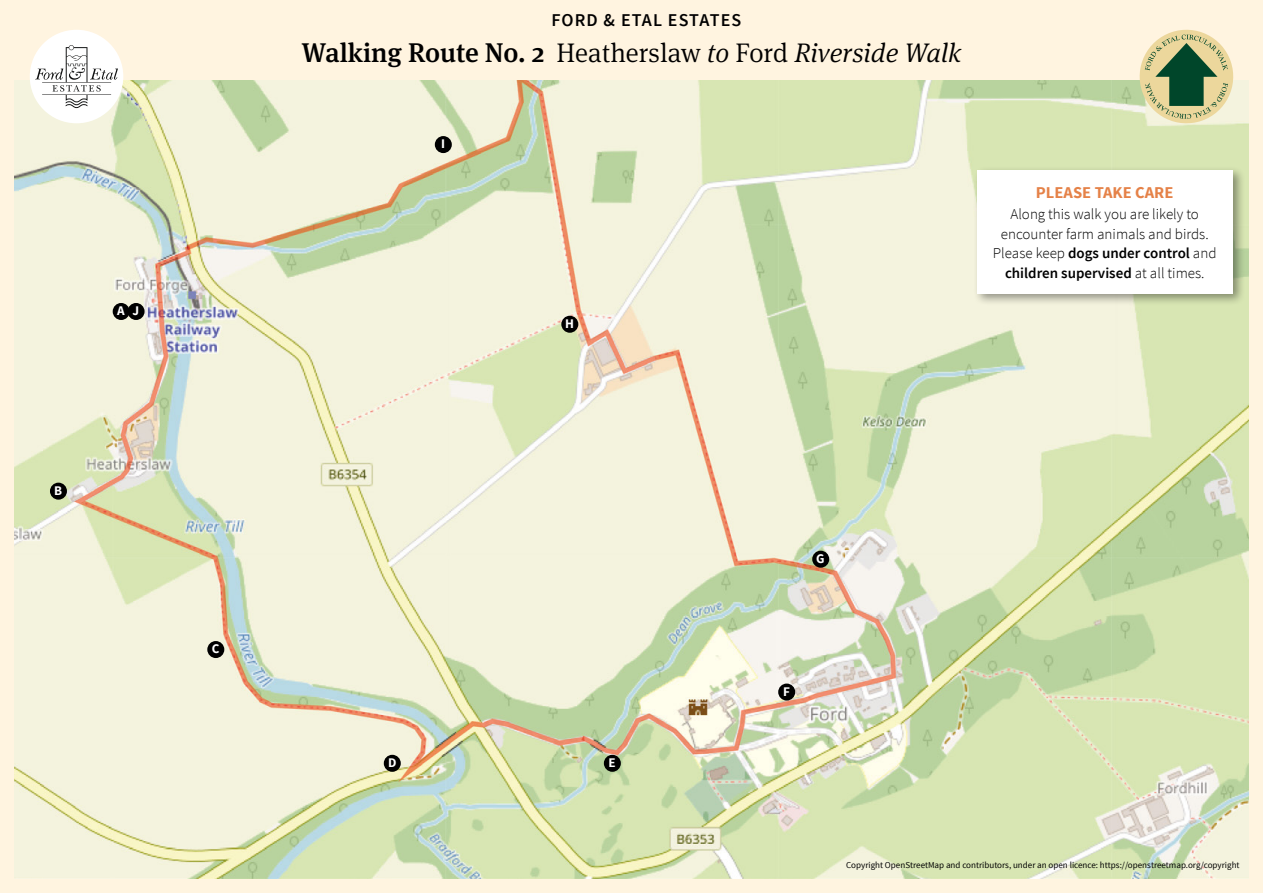
<style>
.page{position:relative;width:1263px;height:893px;background:#fff4e0}
.page>*{position:absolute;margin:0;border:0;box-sizing:border-box;transform-origin:0 0}
.t1{font:500 27px "Meta Serif Pro";color:#000}
.t2{font:600 18px "Source Sans Pro";letter-spacing:.06em;color:#000}
.t3{font:700 16.5px "Source Sans Pro";color:#e58248}
.t4{font:300 15px/19.5px "Source Sans Pro";color:#000;text-align:center}
.t5{font:700 13.2px "Source Sans Pro";color:#fff}
.t6{font:9px "Source Sans Pro";color:#000}
.s1{font-weight:300}
.s2{font-weight:300;font-style:italic}
.s3{font-weight:600}
</style>
<div class="page">
<img style="left:15px;top:81px;width:1233px;height:797px">
<div style="left:561px;top:316px;width:17px;height:17px;background:#000;border-radius:50%"></div>
<div style="left:435px;top:136px;width:17px;height:17px;background:#000;border-radius:50%"></div>
<div style="left:812px;top:551px;width:17px;height:17px;background:#000;border-radius:50%"></div>
<div style="left:778px;top:684px;width:17px;height:17px;background:#000;border-radius:50%"></div>
<div style="left:604px;top:755px;width:17px;height:17px;background:#000;border-radius:50%"></div>
<div style="left:384px;top:755px;width:17px;height:17px;background:#000;border-radius:50%"></div>
<div style="left:207px;top:641px;width:17px;height:17px;background:#000;border-radius:50%"></div>
<div style="left:50px;top:483px;width:17px;height:17px;background:#000;border-radius:50%"></div>
<div style="left:113px;top:303px;width:17px;height:17px;background:#000;border-radius:50%"></div>
<div style="left:128px;top:303px;width:17px;height:17px;background:#000;border-radius:50%"></div>
<svg style="left:1134px;top:29px;width:105px;height:100px"></svg>
<div style="left:30px;top:30px;width:93px;height:93px;background:#fff;border-radius:50%"></div>
<svg style="left:35px;top:45px;width:83px;height:63px"></svg>
<div style="left:972px;top:166px;width:273px;height:140px;background:#000;opacity:.4"></div>
<div style="left:977px;top:170px;width:255px;height:123px;background:#fff"></div>
<p class="t5" style="left:117px;top:302px;width:9px">A</p>
<p class="t5" style="left:132px;top:302px;width:8px">J</p>
<p class="t5" style="left:54px;top:482px;width:9px">B</p>
<p class="t5" style="left:212px;top:640px;width:9px">C</p>
<p class="t2" style="left:551px;top:9px;width:191px">FORD &amp; ETAL ESTATES</p>
<p class="t1" style="left:302px;top:32px;width:661px">Walking Route No. 2 <span class="s1">Heatherslaw</span> <span class="s2">to</span> <span class="s1">Ford</span> <span class="s2">Riverside Walk</span></p>
<p class="t5" style="left:441px;top:135px;width:5px">I</p>
<p class="t5" style="left:565px;top:315px;width:10px">H</p>
<p class="t5" style="left:388px;top:754px;width:10px">D</p>
<p class="t5" style="left:608px;top:754px;width:9px">E</p>
<p class="t3" style="left:1036px;top:182px;width:139px">PLEASE TAKE CARE</p>
<p class="t4" style="left:993px;top:205px;width:225px">Along this walk you are likely to encounter farm animals and birds.<br>Please keep <span class="s3">dogs under control</span> and <span class="s3">children supervised</span> at all times.</p>
<p class="t5" style="left:816px;top:550px;width:10px">G</p>
<p class="t5" style="left:783px;top:683px;width:8px">F</p>
<p class="t6" style="left:846px;top:859px;width:395px">Copyright OpenStreetMap and contributors, under an open licence: https://openstreetmap.org/copyright</p>
</div>
